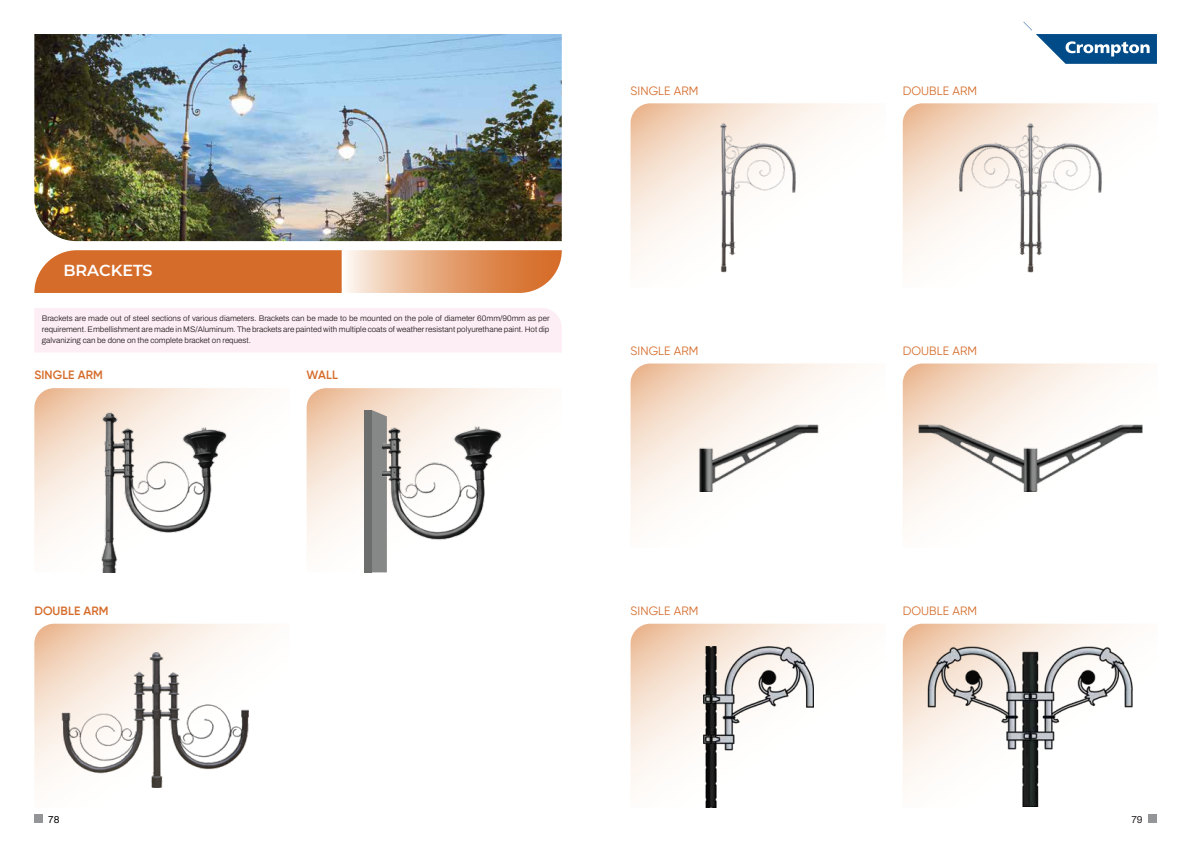
<style>
.page{position:relative;width:1191px;height:842px;background:#fff}
.page>*{position:absolute;margin:0;border:0;box-sizing:border-box;transform-origin:0 0}
.t1{font:600 16px "Montserrat";color:#fff}
.t2{font:12px "Gilroy";letter-spacing:.01em;color:#d56c2a}
.t3{font:600 12px "Gilroy";letter-spacing:.01em;color:#d56c2a}
.t4{font:10px "Archivo";color:#000}
.t5{font:10px "Archivo";color:#231f20}
.t6{font:300 8px/11px "Archivo";color:#231f20;text-align:justify}
</style>
<div class="page">
<svg style="left:34px;top:250px;width:528px;height:43px;background:#dd8953"></svg>
<img style="left:34px;top:34px;width:528px;height:207px">
<div style="left:34px;top:308px;width:528px;height:44px;background:#fdedf4"></div>
<svg style="left:34px;top:388px;width:226px;height:162px"></svg>
<svg style="left:306px;top:388px;width:226px;height:162px"></svg>
<img style="left:96px;top:412px;width:132px;height:160px">
<div style="left:372px;top:410px;width:15px;height:162px;background:#868787"></div>
<img style="left:381px;top:425px;width:122px;height:116px">
<div style="left:364px;top:410px;width:8px;height:162px;background:#6c6d6d"></div>
<svg style="left:34px;top:624px;width:227px;height:164px"></svg>
<img style="left:56px;top:653px;width:193px;height:134px">
<svg style="left:630px;top:103px;width:226px;height:163px"></svg>
<svg style="left:902px;top:103px;width:227px;height:163px"></svg>
<svg style="left:630px;top:363px;width:227px;height:163px"></svg>
<svg style="left:902px;top:363px;width:227px;height:163px"></svg>
<svg style="left:630px;top:624px;width:227px;height:162px"></svg>
<svg style="left:902px;top:624px;width:227px;height:162px"></svg>
<svg style="left:1023px;top:22px;width:134px;height:42px"></svg>
<div style="left:34px;top:814px;width:8px;height:9px;background:#939598"></div>
<div style="left:1148px;top:814px;width:9px;height:9px;background:#939598"></div>
<img style="left:718px;top:122px;width:79px;height:151px">
<img style="left:697px;top:420px;width:122px;height:71px">
<img style="left:703px;top:647px;width:110px;height:161px">
<img style="left:917px;top:420px;width:226px;height:71px">
<img style="left:957px;top:122px;width:146px;height:151px">
<img style="left:926px;top:647px;width:207px;height:160px">
<h1 class="t1" style="left:63px;top:260px;width:91px">BRACKETS</h1>
<p class="t6" style="left:42px;top:312px;width:509px">Brackets are made out of steel sections of various diameters. Brackets can be made to be mounted on the pole of diameter 60mm/90mm as per requirement. Embellishment are made in MS/Aluminum. The brackets are painted with multiple coats of weather resistant polyurethane paint. Hot dip galvanizing can be done on the complete bracket on request.</p>
<h2 class="t3" style="left:34px;top:368px;width:70px">SINGLE ARM</h2>
<h2 class="t3" style="left:306px;top:368px;width:33px">WALL</h2>
<h2 class="t2" style="left:630px;top:83px;width:69px">SINGLE ARM</h2>
<h2 class="t2" style="left:902px;top:83px;width:76px">DOUBLE ARM</h2>
<h2 class="t2" style="left:630px;top:343px;width:69px">SINGLE ARM</h2>
<h2 class="t2" style="left:902px;top:343px;width:76px">DOUBLE ARM</h2>
<h2 class="t3" style="left:34px;top:603px;width:76px">DOUBLE ARM</h2>
<h2 class="t2" style="left:630px;top:603px;width:69px">SINGLE ARM</h2>
<h2 class="t2" style="left:902px;top:603px;width:76px">DOUBLE ARM</h2>
<p class="t4" style="left:48px;top:812px;width:13px">78</p>
<p class="t5" style="left:1131px;top:812px;width:13px">79</p>
</div>
